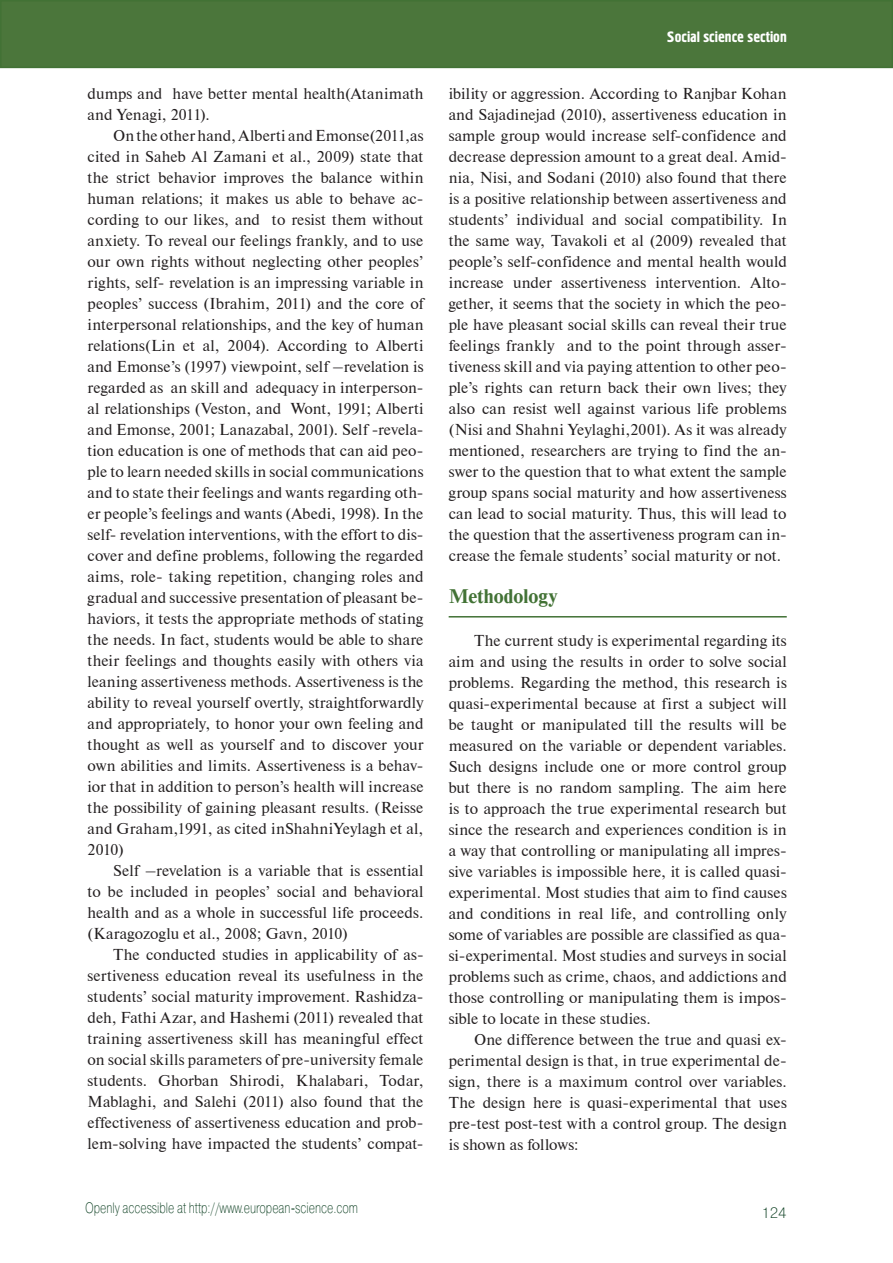
<style>
.page{position:relative;width:893px;height:1263px;background:#fff}
.page>*{position:absolute;margin:0;border:0;box-sizing:border-box;transform-origin:0 0}
.t1{font:18.75px "Newton C Bold";color:#427235}
.t2{font:15.75px/21px "Newton CTT";letter-spacing:.01em;color:#231f20;text-align:justify}
.t3{font:15px "Pragmatica Light C";color:#0b3e20;scale:.75 1}
.t4{font:15px "Hermes C";color:#fff}
.t5{font:15px "Pragmatica Light C";color:#0b3e20}
</style>
<div class="page">
<div style="left:1px;top:1px;width:891px;height:66px;background:#4b763b"></div>
<div style="left:0;top:0;width:893px;height:68px;border:2px solid #427235"></div>
<hr style="left:449px;top:616px;width:338px;height:2px;background:#427235">
<p class="t2" style="left:88px;top:83px;width:337px">dumps and have better mental health(Atanimath and Yenagi, 2011).</p>
<p class="t2" style="left:88px;top:125px;width:337px;text-indent:26px">On the other hand, Alberti and Emonse(2011,as cited in Saheb Al Zamani et al., 2009) state that the strict behavior improves the balance within human relations; it makes us able to behave ac&shy;cording to our likes, and to resist them without anxiety. To reveal our feelings frankly, and to use our own rights without neglecting other peoples’ rights, self- revelation is an impressing variable in peoples’ success (Ibrahim, 2011) and the core of interpersonal relationships, and the key of human relations(Lin et al, 2004). According to Alberti and Emonse’s (1997) viewpoint, self –revelation is regarded as an skill and adequacy in interperson&shy;al relationships (Veston, and Wont, 1991; Alberti and Emonse, 2001; Lanazabal, 2001). Self -revela&shy;tion education is one of methods that can aid peo&shy;ple to learn needed skills in social communications and to state their feelings and wants regarding oth&shy;er people’s feelings and wants (Abedi, 1998). In the self- revelation interventions, with the effort to dis&shy;cover and define problems, following the regarded aims, role- taking repetition, changing roles and gradual and successive presentation of pleasant be&shy;haviors, it tests the appropriate methods of stating the needs. In fact, students would be able to share their feelings and thoughts easily with others via leaning assertiveness methods. Assertiveness is the ability to reveal yourself overtly, straightforwardly and appropriately, to honor your own feeling and thought as well as yourself and to discover your own abilities and limits. Assertiveness is a behav&shy;ior that in addition to person’s health will increase the possibility of gaining pleasant results. (Reisse and Graham,1991, as cited inShahniYeylagh et al, 2010)</p>
<p class="t2" style="left:88px;top:860px;width:337px;text-indent:26px">Self –revelation is a variable that is essential to be included in peoples’ social and behavioral health and as a whole in successful life proceeds. (Karagozoglu et al., 2008; Gavn, 2010)</p>
<p class="t2" style="left:88px;top:944px;width:338px;text-indent:26px">The conducted studies in applicability of as&shy;sertiveness education reveal its usefulness in the students’ social maturity improvement. Rashidza&shy;deh, Fathi Azar, and Hashemi (2011) revealed that training assertiveness skill has meaningful effect on social skills parameters of pre-university female students. Ghorban Shirodi, Khalabari, Todar, Mablaghi, and Salehi (2011) also found that the effectiveness of assertiveness education and prob&shy;lem-solving have impacted the students’ compat-</p>
<p class="t3" style="left:85px;top:1202px;width:365px">Openly accessible at http://www.european-science.com</p>
<p class="t4" style="left:667px;top:32px;width:121px">Social science section</p>
<p class="t2" style="left:449px;top:83px;width:340px">ibility or aggression. According to Ranjbar Kohan and Sajadinejad (2010), assertiveness education in sample group would increase self-confidence and decrease depression amount to a great deal. Amid&shy;nia, Nisi, and Sodani (2010) also found that there is a positive relationship between assertiveness and students’ individual and social compatibility. In the same way, Tavakoli et al (2009) revealed that people’s self-confidence and mental health would increase under assertiveness intervention. Alto&shy;gether, it seems that the society in which the peo&shy;ple have pleasant social skills can reveal their true feelings frankly and to the point through asser&shy;tiveness skill and via paying attention to other peo&shy;ple’s rights can return back their own lives; they also can resist well against various life problems (Nisi and Shahni Yeylaghi,2001). As it was already mentioned, researchers are trying to find the an&shy;swer to the question that to what extent the sample group spans social maturity and how assertiveness can lead to social maturity. Thus, this will lead to the question that the assertiveness program can in&shy;crease the female students’ social maturity or not.</p>
<p class="t1" style="left:449px;top:589px;width:110px">Methodology</p>
<p class="t2" style="left:449px;top:630px;width:340px;text-indent:26px">The current study is experimental regarding its aim and using the results in order to solve social problems. Regarding the method, this research is quasi-experimental because at first a subject will be taught or manipulated till the results will be measured on the variable or dependent variables.<br>Such designs include one or more control group but there is no random sampling. The aim here is to approach the true experimental research but since the research and experiences condition is in a way that controlling or manipulating all impres&shy;sive variables is impossible here, it is called quasi&shy;experimental. Most studies that aim to find causes and conditions in real life, and controlling only some of variables are possible are classified as qua&shy;si-experimental. Most studies and surveys in social problems such as crime, chaos, and addictions and those controlling or manipulating them is impos&shy;sible to locate in these studies.</p>
<p class="t2" style="left:449px;top:1029px;width:340px;text-indent:26px">One difference between the true and quasi ex&shy;perimental design is that, in true experimental de&shy;sign, there is a maximum control over variables.<br>The design here is quasi-experimental that uses pre-test post-test with a control group. The design is shown as follows:</p>
<p class="t5" style="left:761px;top:1208px;width:27px">124</p>
</div>
